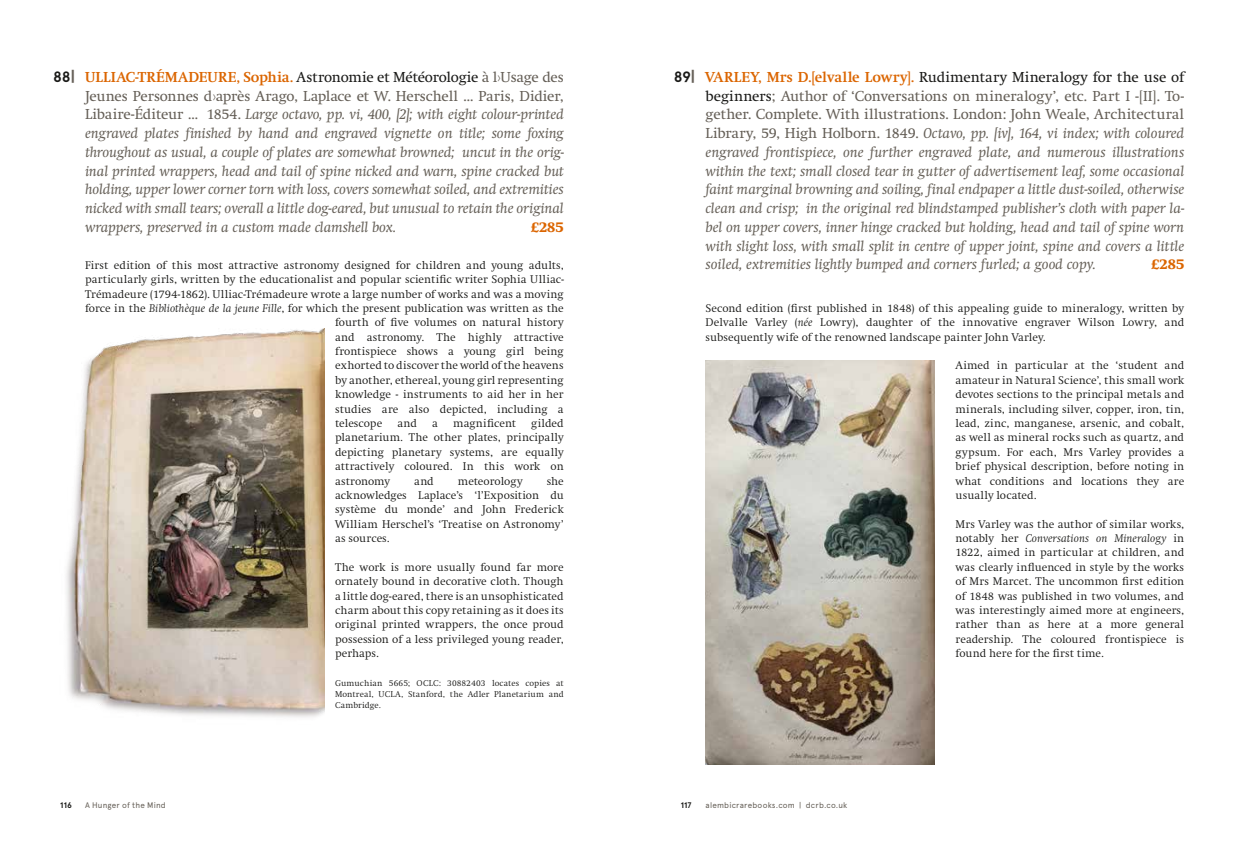
<style>
.page{position:relative;width:1241px;height:851px;background:#fff}
.page>*{position:absolute;margin:0;border:0;box-sizing:border-box;transform-origin:0 0}
.t1{font:italic 15px/18.8px "Swift";letter-spacing:-.005em;color:#655f57;text-align:justify}
.t2{font:800 15px "Swift";letter-spacing:.005em;color:#db6500}
.t3{font:300 11.5px/14.4px "Swift";color:#1a1a18;text-align:justify}
.t4{font:300 8.75px/11.2px "Swift";letter-spacing:.02em;color:#1a1a18;text-align:justify}
.t5{font:8.12px "Apercu";letter-spacing:.025em;color:#655f57}
.t6{font:700 8.12px "Apercu";letter-spacing:.005em;color:#1a1a18}
.s1{font-family:"Apercu";font-weight:700;font-style:normal;color:#1a1a18}
.s2{font-family:"Apercu";font-weight:700;font-style:normal;font-size:16.25px}
.s3{font-weight:700;font-style:normal;color:#db6500}
.s4{font-style:normal;color:#1a1a18}
.s5{font-style:normal}
.s6{font-style:italic}
</style>
<div class="page">
<img style="left:66px;top:328px;width:258px;height:390px">
<img style="left:705px;top:361px;width:229px;height:403px">
<p class="t1" style="left:85px;top:68px;width:480px;text-indent:-32px"><span class="s1">88</span><span class="s2">|</span> <span class="s3">ULLIAC-TRÉMADEURE, Sophia.</span> <span class="s4">Astronomie et Météorologie</span> <span class="s5">à l›Usage des Jeunes Personnes d›après Arago, Laplace et W. Herschell ... Paris, Didier, Libaire-Éditeur ... 1854.</span> Large octavo, pp. vi, 400, [2]; with eight colour-printed engraved plates finished by hand and engraved vignette on title; some foxing throughout as usual, a couple of plates are somewhat browned; uncut in the orig&shy;inal printed wrappers, head and tail of spine nicked and warn, spine cracked but holding, upper lower corner torn with loss, covers somewhat soiled, and extremities nicked with small tears; overall a little dog-eared, but unusual to retain the original wrappers, preserved in a custom made clamshell box.</p>
<h1 class="t2" style="left:531px;top:218px;width:34px">£285</h1>
<p class="t3" style="left:85px;top:258px;width:480px">First edition of this most attractive astronomy designed for children and young adults,</p>
<p class="t3" style="left:85px;top:272px;width:480px">particularly girls, written by the educationalist and popular scientific writer Sophia Ulliac-</p>
<p class="t3" style="left:85px;top:287px;width:480px">Trémadeure (1794-1862). Ulliac-Trémadeure wrote a large number of works and was a moving</p>
<p class="t3" style="left:85px;top:301px;width:480px">force in the <span class="s6">Bibliothèque de la jeune Fille</span>, for which the present publication was written as the</p>
<p class="t3" style="left:335px;top:315px;width:230px">fourth of five volumes on natural history</p>
<p class="t3" style="left:335px;top:330px;width:230px">and astronomy. The highly attractive</p>
<p class="t3" style="left:335px;top:344px;width:230px">frontispiece shows a young girl being</p>
<p class="t3" style="left:335px;top:358px;width:230px">exhorted to discover the world of the heavens</p>
<p class="t3" style="left:335px;top:373px;width:230px">by another, ethereal, young girl representing</p>
<p class="t3" style="left:335px;top:387px;width:230px">knowledge - instruments to aid her in her</p>
<p class="t3" style="left:335px;top:402px;width:230px">studies are also depicted, including a</p>
<p class="t3" style="left:335px;top:416px;width:49px">telescope</p>
<p class="t3" style="left:397px;top:416px;width:21px">and</p>
<p class="t3" style="left:432px;top:416px;width:7px">a</p>
<p class="t3" style="left:453px;top:416px;width:64px">magnificent</p>
<p class="t3" style="left:335px;top:416px;width:230px;text-indent:196px">gilded planetarium. The other plates, principally depicting planetary systems, are equally attractively coloured. In this work on astronomy</p>
<p class="t3" style="left:335px;top:473px;width:230px;text-indent:212px">she acknowledges Laplace’s ‘l’Exposition du système du monde’ and John Frederick William Herschel’s ‘Treatise on Astronomy’ as sources.</p>
<p class="t3" style="left:335px;top:560px;width:230px">The work is more usually found far more ornately bound in decorative cloth. Though a little dog-eared, there is an unsophisticated charm about this copy retaining as it does its original printed wrappers, the once proud possession of a less privileged young reader, perhaps.</p>
<p class="t4" style="left:335px;top:677px;width:230px">Gumuchian 5665; OCLC: 30882403 locates copies at Montreal, UCLA, Stanford, the Adler Planetarium and Cambridge.</p>
<p class="t3" style="left:414px;top:473px;width:21px">and</p>
<p class="t3" style="left:458px;top:473px;width:66px">meteorology</p>
<p class="t1" style="left:705px;top:68px;width:480px;text-indent:-32px"><span class="s1">89</span><span class="s2">|</span> <span class="s3">VARLEY, Mrs D.[elvalle Lowry].</span> <span class="s4">Rudimentary Mineralogy for the use of beginners</span><span class="s5">; Author of ‘Conversations on mineralogy’, etc. Part I -[II]. To&shy;gether. Complete. With illustrations. London: John Weale, Architectural Library, 59, High Holborn. 1849.</span> Octavo, pp. [iv], 164, vi index; with coloured engraved frontispiece, one further engraved plate, and numerous illustrations within the text; small closed tear in gutter of advertisement leaf, some occasional faint marginal browning and soiling, final endpaper a little dust-soiled, otherwise clean and crisp; in the original red blindstamped publisher’s cloth with paper la&shy;bel on upper covers, inner hinge cracked but holding, head and tail of spine worn with slight loss, with small split in centre of upper joint, spine and covers a little soiled, extremities lightly bumped and corners furled; a good copy.</p>
<h1 class="t2" style="left:1150px;top:256px;width:34px">£285</h1>
<p class="t3" style="left:705px;top:301px;width:480px">Second edition (first published in 1848) of this appealing guide to mineralogy, written by Delvalle Varley (<span class="s6">née</span> Lowry), daughter of the innovative engraver Wilson Lowry, and subsequently wife of the renowned landscape painter John Varley.</p>
<p class="t3" style="left:955px;top:358px;width:230px">Aimed in particular at the ‘student and amateur in Natural Science’, this small work devotes sections to the principal metals and minerals, including silver, copper, iron, tin, lead, zinc, manganese, arsenic, and cobalt, as well as mineral rocks such as quartz, and gypsum. For each, Mrs Varley provides a brief physical description, before noting in what conditions and locations they are usually located.</p>
<p class="t3" style="left:955px;top:517px;width:230px">Mrs Varley was the author of similar works, notably her <span class="s6">Conversations on Mineralogy</span> in 1822, aimed in particular at children, and was clearly influenced in style by the works of Mrs Marcet. The uncommon first edition of 1848 was published in two volumes, and was interestingly aimed more at engineers, rather than as here at a more general readership. The coloured frontispiece is found here for the first time.</p>
<p class="t6" style="left:60px;top:800px;width:13px">116</p>
<p class="t5" style="left:85px;top:800px;width:82px">A Hunger of the Mind</p>
<p class="t6" style="left:680px;top:800px;width:12px">117</p>
<p class="t5" style="left:705px;top:800px;width:143px">alembicrarebooks.com | dcrb.co.uk</p>
</div>
